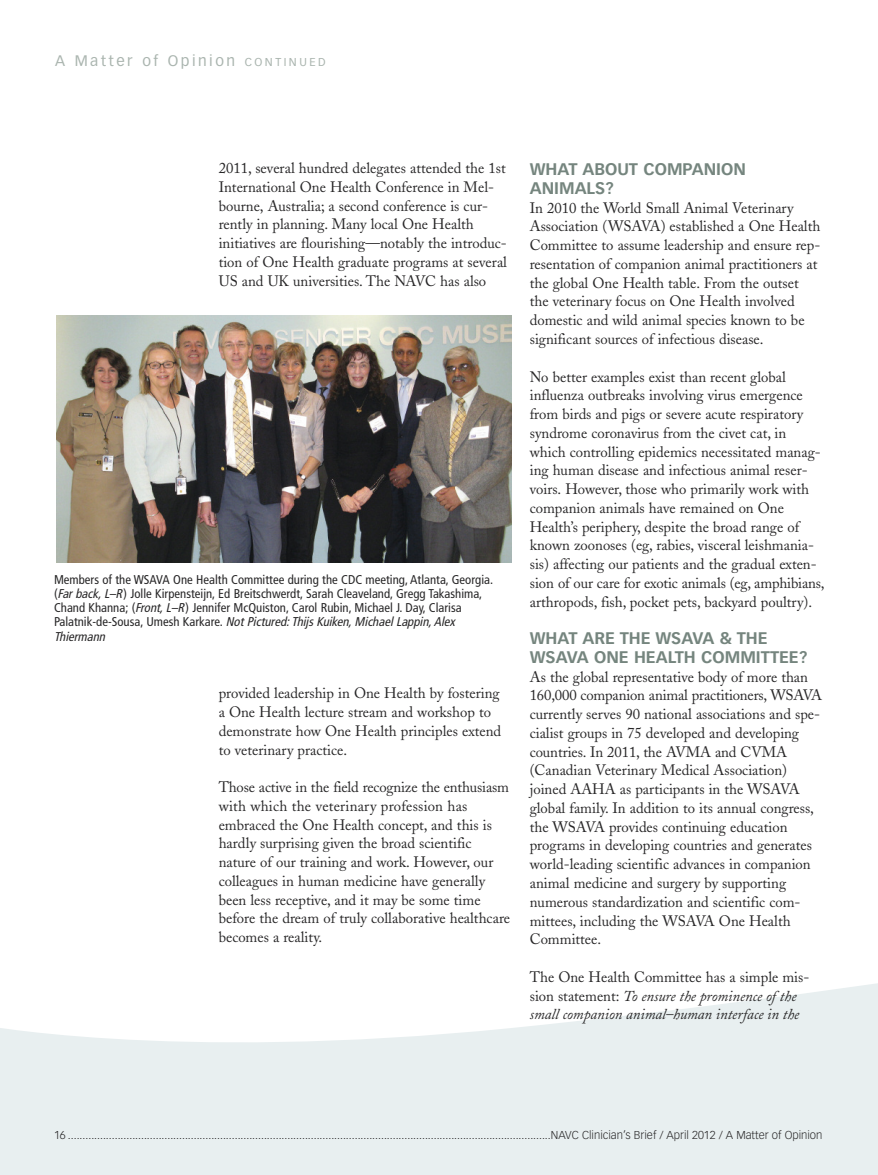
<style>
.page{position:relative;width:878px;height:1175px;background:#fff}
.page>*{position:absolute;margin:0;border:0;box-sizing:border-box;transform-origin:0 0}
.t1{font:700 16.5px/18.8px "Vectora LT Std";color:#75857e}
.t2{font:15px/18.8px "Adobe Caslon";color:#272627}
.t3{font:italic 15px/18.8px "Adobe Caslon";color:#272627}
.t4{font:15px "Vectora LT Std";letter-spacing:.165em;color:#aab5af}
.t5{font:condensed 12.75px/14.2px "Frutiger";color:#272627}
.t6{font:300 11.25px "Vectora LT Std";color:#272627}
.s1{font-size:11.25px}
.s2{font-style:italic}
.s3{font-style:normal}
</style>
<div class="page">
<svg style="left:0;top:983px;width:878px;height:191px;fill:#e8eff0"></svg>
<img style="left:56px;top:315px;width:455px;height:247px">
<p class="t4" style="left:55px;top:54px;width:272px">A Matter of Opinion <span class="s1">CONTINUED</span></p>
<p class="t2" style="left:219px;top:160px;width:290px">2011, several hundred delegates attended the 1st International One Health Conference in Mel&shy;bourne, Australia; a second conference is cur&shy;rently in planning. Many local One Health initiatives are flourishing—notably the introduc&shy;tion of One Health graduate programs at several US and UK universities. The NAVC has also</p>
<p class="t5" style="left:54px;top:573px;width:440px">Members of the WSAVA One Health Committee during the CDC meeting, Atlanta, Georgia. (<span class="s2">Farback,L–R</span>) Jolle Kirpensteijn, Ed Breitschwerdt, Sarah Cleaveland, Gregg Takashima, Chand Khanna; (<span class="s2">Front,L–R</span>) Jennifer McQuiston, Carol Rubin, Michael J. Day, Clarisa Palatnik-de-Sousa, Umesh Karkare. <span class="s2">NotPictured:ThijsKuiken,MichaelLappin,Alex Thiermann</span></p>
<p class="t2" style="left:219px;top:685px;width:284px">provided leadership in One Health by fostering a One Health lecture stream and workshop to demonstrate how One Health principles extend to veterinary practice.</p>
<p class="t2" style="left:219px;top:779px;width:293px">Those active in the field recognize the enthusiasm with which the veterinary profession has embraced the One Health concept, and this is hardly surprising given the broad scientific nature of our training and work. However, our colleagues in human medicine have generally been less receptive, and it may be some time before the dream of truly collaborative healthcare becomes a reality.</p>
<p class="t1" style="left:529px;top:161px;width:218px">WHAT ABOUT COMPANION<br>ANIMALS?</p>
<p class="t2" style="left:529px;top:200px;width:292px">In 2010 the World Small Animal Veterinary Association (WSAVA) established a One Health Committee to assume leadership and ensure rep&shy;resentation of companion animal practitioners at the global One Health table. From the outset the veterinary focus on One Health involved domestic and wild animal species known to be significant sources of infectious disease.</p>
<p class="t2" style="left:529px;top:369px;width:296px">No better examples exist than recent global influenza outbreaks involving virus emergence from birds and pigs or severe acute respiratory syndrome coronavirus from the civet cat, in which controlling epidemics necessitated manag&shy;ing human disease and infectious animal reser&shy;voirs. However, those who primarily work with companion animals have remained on One Health’s periphery, despite the broad range of known zoonoses (eg, rabies, visceral leishmania&shy;sis) affecting our patients and the gradual exten&shy;sion of our care for exotic animals (eg, amphibians, arthropods, fish, pocket pets, backyard poultry).</p>
<p class="t1" style="left:529px;top:630px;width:279px">WHAT ARE THE WSAVA &amp; THE<br>WSAVA ONE HEALTH COMMITTEE?</p>
<p class="t2" style="left:529px;top:669px;width:294px">As the global representative body of more than 160,000 companion animal practitioners, WSAVA currently serves 90 national associations and spe&shy;cialist groups in 75 developed and developing countries. In 2011, the AVMA and CVMA (Canadian Veterinary Medical Association) joined AAHA as participants in the WSAVA global family. In addition to its annual congress, the WSAVA provides continuing education programs in developing countries and generates world-leading scientific advances in companion animal medicine and surgery by supporting numerous standardization and scientific com&shy;mittees, including the WSAVA One Health Committee.</p>
<p class="t3" style="left:529px;top:969px;width:281px"><span class="s3">The One Health Committee has a simple mis&shy;sion statement:</span> To ensure the prominence of the small companion animal–human interface in the</p>
<p class="t6" style="left:54px;top:1129px;width:769px">16 .....................................................................................................................................................................NAVC Clinician’s Brief / April 2012 / A Matter of Opinion</p>
</div>
